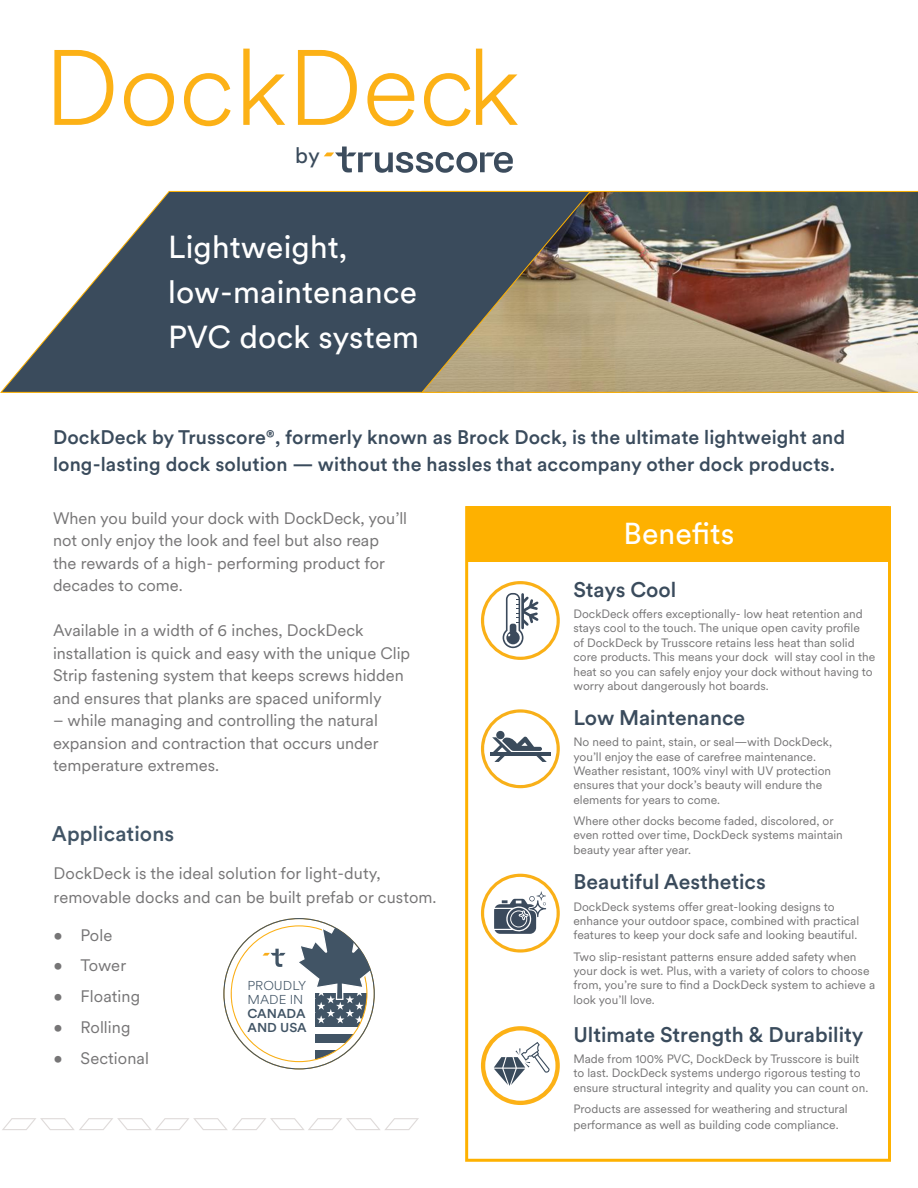
<style>
.page{position:relative;width:918px;height:1188px;background:#fff}
.page>*{position:absolute;margin:0;border:0;box-sizing:border-box;transform-origin:0 0}
.t1{font:300 105.6px "Circular XX";color:#fcb116}
.t2{font:31.5px/45px "Circular XX";letter-spacing:.005em;color:#fff}
.t3{font:30px "Circular XX";letter-spacing:.005em;color:#fff}
.t4{font:21.9px "Circular XX";color:#3a4b5c}
.t5{font:500 21px "Circular XX";color:#3a4b5c}
.t6{font:500 21px "Circular XX";letter-spacing:.005em;color:#415465}
.t7{font:500 19.5px/27px "Circular XX";letter-spacing:.005em;color:#3a4b5c}
.t8{font:16.5px/22.5px "Circular XX";color:#767576}
.t9{font:300 12.75px/13.8px "Circular XX";color:#415465;scale:1.04 1}
.t10{font:500 12.75px/13.8px "Circular XX";color:#415465;scale:1.04 1}
.t11{font:12px/14.4px "Circular XX";color:#767576}
</style>
<div class="page">
<div style="left:465px;top:506px;width:426px;height:656px;border:3px solid #feb100"></div>
<img style="left:592px;top:191px;width:326px;height:202px">
<div style="left:466px;top:506px;width:423px;height:55px;background:#feb100"></div>
<svg style="left:0;top:190px;width:592px;height:203px;background:#697176"></svg>
<svg style="left:324px;top:147px;width:189px;height:26px"></svg>
<svg style="left:481px;top:709px;width:79px;height:79px"></svg>
<svg style="left:481px;top:1026px;width:79px;height:79px"></svg>
<svg style="left:224px;top:919px;width:150px;height:150px"></svg>
<div style="left:231px;top:1027px;width:136px;height:11px;background:#fff"></div>
<svg style="left:315px;top:1023px;width:52px;height:4px"></svg>
<svg style="left:315px;top:1034px;width:48px;height:9px"></svg>
<div style="left:231px;top:1043px;width:136px;height:12px;background:#fff"></div>
<svg style="left:315px;top:1050px;width:35px;height:9px"></svg>
<hr style="left:231px;top:1059px;width:136px;height:3px;background:#fff">
<div style="left:231px;top:926px;width:84px;height:136px;background:#fff"></div>
<svg style="left:260px;top:919px;width:114px;height:104px"></svg>
<svg style="left:2px;top:1118px;width:417px;height:12px"></svg>
<svg style="left:481px;top:581px;width:79px;height:79px"></svg>
<svg style="left:481px;top:874px;width:79px;height:79px"></svg>
<h1 class="t1" style="left:44px;top:17px;width:478px">DockDeck</h1>
<h3 class="t4" style="left:295px;top:140px;width:26px">by</h3>
<h2 class="t2" style="left:168px;top:223px;width:252px">Lightweight, low-maintenance<br>PVC dock system</h2>
<h3 class="t7" style="left:53px;top:423px;width:794px">DockDeck by Trusscore®, formerly known as Brock Dock, is the ultimate lightweight and long-lasting dock solution — without the hassles that accompany other dock products.</h3>
<h3 class="t8" style="left:53px;top:506px;width:356px">When you build your dock with DockDeck, you’ll not only enjoy the look and feel but also reap<br>the rewards of a high- performing product for decades to come.</h3>
<h3 class="t8" style="left:53px;top:619px;width:359px">Available in a width of 6 inches, DockDeck installation is quick and easy with the unique Clip Strip fastening system that keeps screws hidden and ensures that planks are spaced uniformly</h3>
<h3 class="t8" style="left:53px;top:709px;width:327px;text-align:justify">– while managing and controlling the natural expansion and contraction that occurs under temperature extremes.</h3>
<h3 class="t3" style="left:623px;top:514px;width:113px">Benefits</h3>
<h3 class="t5" style="left:573px;top:575px;width:104px">Stays Cool</h3>
<p class="t11" style="left:573px;top:606px;width:303px">DockDeck offers exceptionally- low heat retention and stays cool to the touch. The unique open cavity profile<br>of DockDeck by Trusscore retains less heat than solid core products. This means your dock will stay cool in the heat so you can safely enjoy your dock without having to worry about dangerously hot boards.</p>
<h3 class="t5" style="left:573px;top:703px;width:173px">Low Maintenance</h3>
<p class="t11" style="left:573px;top:734px;width:260px">No need to paint, stain, or seal—with DockDeck, you’ll enjoy the ease of carefree maintenance.<br>Weather resistant, 100% vinyl with UV protection ensures that your dock’s beauty will endure the elements for years to come.</p>
<p class="t11" style="left:573px;top:813px;width:271px">Where other docks become faded, discolored, or even rotted over time, DockDeck systems maintain beauty year after year.</p>
<h3 class="t6" style="left:52px;top:820px;width:124px">Applications</h3>
<h3 class="t8" style="left:54px;top:861px;width:384px;line-height:24px">DockDeck is the ideal solution for light-duty, removable docks and can be built prefab or custom.</h3>
<h3 class="t8" style="left:54px;top:923px;width:60px">• Pole</h3>
<h3 class="t8" style="left:54px;top:954px;width:74px">• Tower</h3>
<h3 class="t8" style="left:54px;top:984px;width:88px">• Floating</h3>
<h3 class="t8" style="left:54px;top:1015px;width:78px">• Rolling</h3>
<h3 class="t8" style="left:54px;top:1046px;width:97px">• Sectional</h3>
<h3 class="t5" style="left:573px;top:868px;width:194px">Beautiful Aesthetics</h3>
<p class="t11" style="left:573px;top:899px;width:287px">DockDeck systems offer great-looking designs to enhance your outdoor space, combined with practical features to keep your dock safe and looking beautiful.</p>
<p class="t11" style="left:573px;top:949px;width:303px">Two slip-resistant patterns ensure added safety when your dock is wet. Plus, with a variety of colors to choose from, you’re sure to find a DockDeck system to achieve a look you’ll love.</p>
<p class="t9" style="left:248px;top:978px;width:58px">PROUDLY<br>MADE IN</p>
<p class="t10" style="left:248px;top:1006px;width:58px">CANADA<br>AND USA</p>
<h3 class="t5" style="left:573px;top:1020px;width:291px">Ultimate Strength &amp; Durability</h3>
<p class="t11" style="left:573px;top:1051px;width:296px">Made from 100% PVC, DockDeck by Trusscore is built to last. DockDeck systems undergo rigorous testing to ensure structural integrity and quality you can count on.</p>
<p class="t11" style="left:573px;top:1100px;width:276px;line-height:16.2px">Products are assessed for weathering and structural performance as well as building code compliance.</p>
</div>
